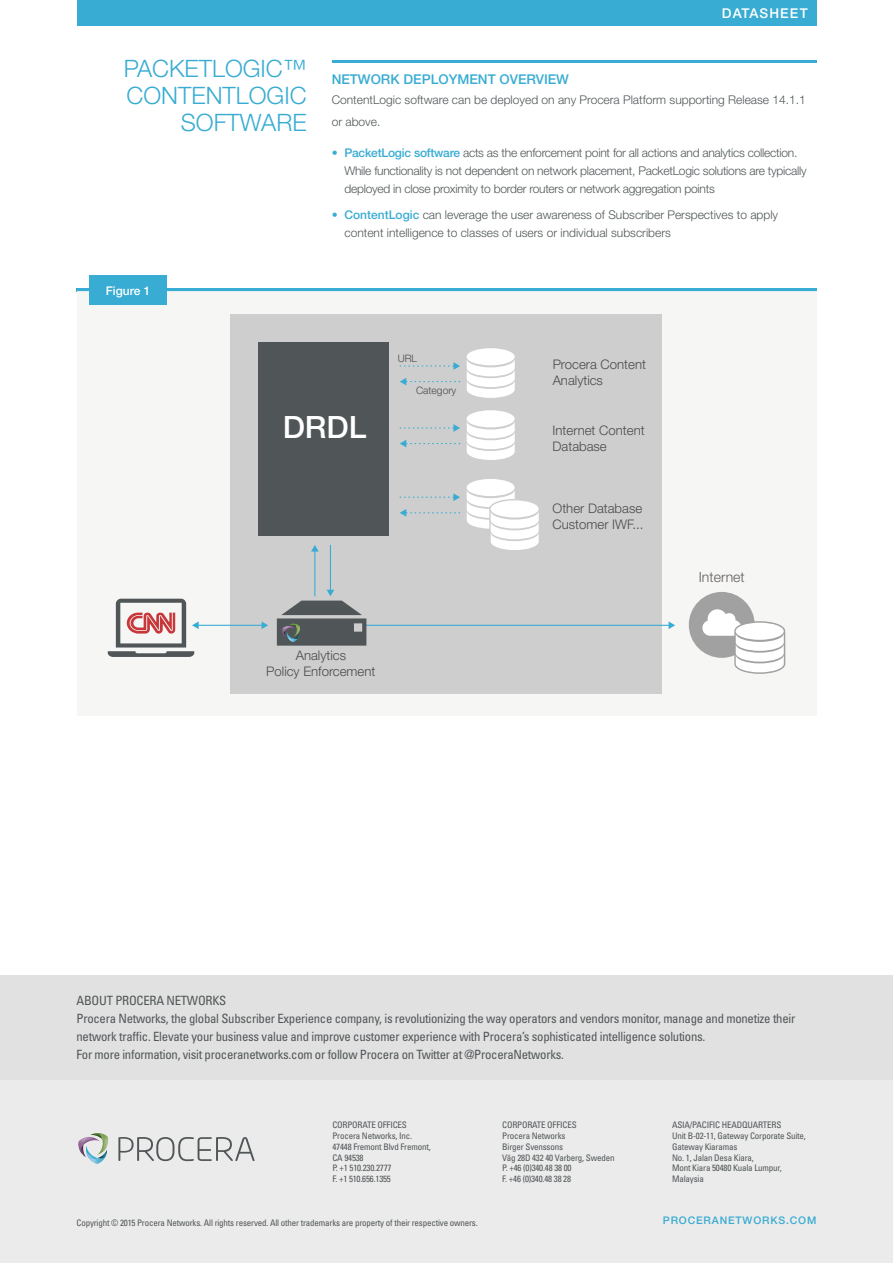
<style>
.page{position:relative;width:893px;height:1263px;background:#fff}
.page>*{position:absolute;margin:0;border:0;box-sizing:border-box;transform-origin:0 0}
.t1{font:500 30.75px "Helvetica Neue LT Pro";color:#fff}
.t2{font:300 24px/27px "Helvetica Neue LT Pro";color:#38acd2;text-align:right}
.t3{font:300 14.1px "Helvetica Neue LT Pro";color:#63605f}
.t4{font:500 13.5px "Helvetica Neue LT Pro";color:#38acd2}
.t5{font:500 13.5px "Helvetica Neue LT Pro";letter-spacing:.08em;color:#fff}
.t6{font:300 13.2px/16px "Helvetica Neue LT Pro";color:#4a4a49}
.t7{font:condensed 12.75px/18px "Univers LT Std";letter-spacing:-.02em;color:#505657}
.t8{font:300 12px/18px "Helvetica Neue LT Pro";letter-spacing:-.02em;color:#505657}
.t9{font:300 12px/21.6px "Helvetica Neue LT Pro";color:#505657}
.t10{font:500 12px "Helvetica Neue LT Pro";color:#fff}
.t11{font:500 10.5px "Helvetica Neue LT Pro";letter-spacing:.08em;color:#38acd2}
.t12{font:300 10.2px "Helvetica Neue LT Pro";color:#4a4a49}
.t13{font:condensed 9px/10.8px "Univers LT Std";letter-spacing:-.02em;color:#505657}
.s1{font-weight:500;color:#38acd2}
</style>
<div class="page">
<hr style="left:77px;top:289px;width:740px;height:3px;background:#38acd2">
<div style="left:77px;top:292px;width:739px;height:424px;background:#f6f6f4"></div>
<div style="left:0;top:975px;width:893px;height:288px;background:#ecebec"></div>
<div style="left:0;top:975px;width:893px;height:105px;background:#e2e1e2"></div>
<svg style="left:118px;top:1137px;width:137px;height:24px"></svg>
<svg style="left:78px;top:1133px;width:30px;height:31px"></svg>
<div style="left:89px;top:276px;width:78px;height:29px;background:#38acd2"></div>
<hr style="left:332px;top:61px;width:484px;height:2px;background:#38acd2">
<div style="left:231px;top:314px;width:431px;height:379px;background:#cececf"></div>
<div style="left:258px;top:342px;width:131px;height:194px;background:#505657"></div>
<hr style="left:198px;top:625px;width:65px;height:1px;background:#38acd2">
<svg style="left:262px;top:622px;width:6px;height:7px"></svg>
<hr style="left:362px;top:625px;width:308px;height:1px;background:#38acd2">
<svg style="left:669px;top:621px;width:6px;height:8px"></svg>
<hr style="left:314px;top:550px;width:1px;height:46px;background:#38acd2">
<svg style="left:311px;top:545px;width:8px;height:6px"></svg>
<hr style="left:330px;top:545px;width:1px;height:46px;background:#38acd2">
<svg style="left:400px;top:424px;width:60px;height:8px"></svg>
<svg style="left:400px;top:440px;width:60px;height:7px"></svg>
<svg style="left:400px;top:362px;width:60px;height:8px"></svg>
<svg style="left:400px;top:378px;width:60px;height:7px"></svg>
<svg style="left:400px;top:493px;width:60px;height:8px"></svg>
<svg style="left:400px;top:509px;width:60px;height:8px"></svg>
<div style="left:467px;top:348px;width:48px;height:17px;background:#fff;border-radius:50%"></div>
<svg style="left:467px;top:359px;width:48px;height:39px"></svg>
<div style="left:467px;top:410px;width:48px;height:17px;background:#fff;border-radius:50%"></div>
<svg style="left:467px;top:421px;width:48px;height:39px"></svg>
<div style="left:467px;top:479px;width:48px;height:17px;background:#fff;border-radius:50%"></div>
<svg style="left:277px;top:590px;width:89px;height:56px"></svg>
<div style="left:689px;top:592px;width:66px;height:66px;background:#a1a1a2;border-radius:50%"></div>
<svg style="left:467px;top:490px;width:72px;height:60px"></svg>
<svg style="left:702px;top:609px;width:83px;height:65px"></svg>
<svg style="left:108px;top:599px;width:91px;height:58px"></svg>
<div style="left:77px;top:0;width:739px;height:26px;background:#38acd2"></div>
<h2 class="t2" style="left:124px;top:54px;width:184px">PACKETLOGIC™<br>CONTENTLOGIC<br>SOFTWARE</h2>
<h3 class="t10" style="left:106px;top:283px;width:46px">Figure 1</h3>
<h3 class="t5" style="left:722px;top:5px;width:87px">DATASHEET</h3>
<h3 class="t4" style="left:332px;top:71px;width:239px">NETWORK DEPLOYMENT OVERVIEW</h3>
<h3 class="t9" style="left:332px;top:89px;width:476px">ContentLogic software can be deployed on any Procera Platform supporting Release 14.1.1 or above.</h3>
<p class="t8" style="left:344px;top:143px;width:464px;text-indent:-13px"><span class="s1">• PacketLogic software</span> acts as the enforcement point for all actions and analytics collection.<br>While functionality is not dependent on network placement, PacketLogic solutions are typically deployed in close proximity to border routers or network aggregation points</p>
<h3 class="t9" style="left:344px;top:206px;width:435px;line-height:18px;text-indent:-13px"><span class="s1">• ContentLogic</span> can leverage the user awareness of Subscriber Perspectives to apply content intelligence to classes of users or individual subscribers</h3>
<p class="t12" style="left:398px;top:352px;width:21px">URL</p>
<p class="t12" style="left:416px;top:384px;width:42px">Category</p>
<h3 class="t6" style="left:553px;top:356px;width:95px">Procera Content<br>Analytics</h3>
<h1 class="t1" style="left:283px;top:409px;width:85px">DRDL</h1>
<h3 class="t6" style="left:266px;top:647px;width:111px;text-align:center">Analytics<br>Policy Enforcement</h3>
<h3 class="t6" style="left:553px;top:422px;width:94px">Internet Content<br>Database</h3>
<h3 class="t6" style="left:553px;top:500px;width:92px">Other Database<br>Customer IWF...</h3>
<h3 class="t3" style="left:699px;top:568px;width:47px">Internet</h3>
<p class="t7" style="left:77px;top:992px;width:720px">ABOUT PROCERA NETWORKS<br>Procera Networks, the global Subscriber Experience company, is revolutionizing the way operators and vendors monitor, manage and monetize their network traffic. Elevate your business value and improve customer experience with Procera’s sophisticated intelligence solutions.<br>For more information, visit proceranetworks.com or follow Procera on Twitter at @ProceraNetworks.</p>
<p class="t13" style="left:332px;top:1119px;width:100px">CORPORATE OFFICES<br>Procera Networks, Inc.<br>47448 Fremont Blvd Fremont,<br>CA 94538<br>P. +1 510.230.2777<br>F. +1 510.656.1355</p>
<p class="t13" style="left:502px;top:1119px;width:114px">CORPORATE OFFICES<br>Procera Networks<br>Birger Svenssons<br>Väg 28D 432 40 Varberg, Sweden<br>P. +46 (0)340.48 38 00<br>F. +46 (0)340.48 38 28</p>
<p class="t13" style="left:672px;top:1119px;width:135px">ASIA/PACIFIC HEADQUARTERS<br>Unit B-02-11, Gateway Corporate Suite,<br>Gateway Kiaramas<br>No. 1, Jalan Desa Kiara,<br>Mont Kiara 50480 Kuala Lumpur,<br>Malaysia</p>
<p class="t13" style="left:77px;top:1217px;width:403px">Copyright © 2015 Procera Networks. All rights reserved. All other trademarks are property of their respective owners.</p>
<p class="t11" style="left:663px;top:1214px;width:155px">PROCERANETWORKS.COM</p>
</div>
